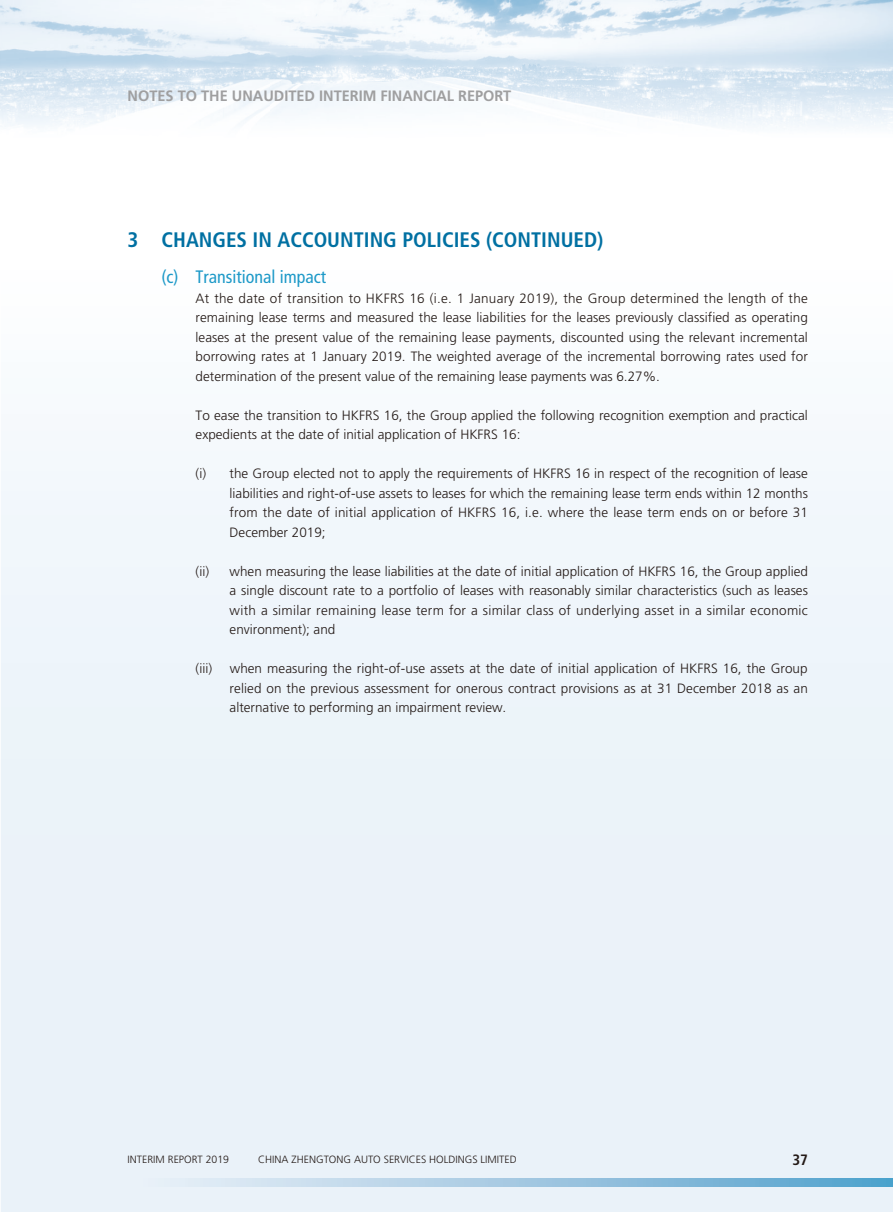
<style>
.page{position:relative;width:893px;height:1212px;background:#fff}
.page>*{position:absolute;margin:0;border:0;box-sizing:border-box;transform-origin:0 0}
.t1{font:700 condensed 21px "Frutiger LT Std";color:#0070a2}
.t2{font:condensed 18px "Frutiger LT Std";color:#1d99c8}
.t3{font:700 15px "Frutiger LT Std";color:#9f9fa0}
.t4{font:700 condensed 15px "Frutiger LT Std";color:#231916}
.t5{font:300 13.5px/19.5px "Frutiger LT Std";color:#231916;text-align:justify}
.t6{font:300 10.5px "Frutiger LT Std";color:#231916}
</style>
<div class="page">
<div style="left:1px;top:451px;width:892px;height:761px;background:#ebf3f9"></div>
<img style="left:0;top:0;width:893px;height:127px">
<img style="left:107px;top:1178px;width:786px;height:8px">
<p class="t3" style="left:128px;top:89px;width:385px">NOTES TO THE UNAUDITED INTERIM FINANCIAL REPORT</p>
<h1 class="t1" style="left:128px;top:230px;width:477px">3 CHANGES IN ACCOUNTING POLICIES (CONTINUED)</h1>
<h2 class="t2" style="left:162px;top:268px;width:166px">(c) Transitional impact</h2>
<p class="t5" style="left:196px;top:289px;width:614px">At the date of transition to HKFRS 16 (i.e. 1 January 2019), the Group determined the length of the remaining lease terms and measured the lease liabilities for the leases previously classified as operating leases at the present value of the remaining lease payments, discounted using the relevant incremental borrowing rates at 1 January 2019. The weighted average of the incremental borrowing rates used for determination of the present value of the remaining lease payments was 6.27%.</p>
<p class="t5" style="left:196px;top:406px;width:614px">To ease the transition to HKFRS 16, the Group applied the following recognition exemption and practical expedients at the date of initial application of HKFRS 16:</p>
<p class="t5" style="left:230px;top:464px;width:580px;text-indent:-34px">(i) the Group elected not to apply the requirements of HKFRS 16 in respect of the recognition of lease liabilities and right-of-use assets to leases for which the remaining lease term ends within 12 months from the date of initial application of HKFRS 16, i.e. where the lease term ends on or before 31<br>December 2019;</p>
<p class="t5" style="left:196px;top:562px;width:15px">(ii)</p>
<p class="t5" style="left:230px;top:562px;width:580px">when measuring the lease liabilities at the date of initial application of HKFRS 16, the Group applied a single discount rate to a portfolio of leases with reasonably similar characteristics (such as leases with a similar remaining lease term for a similar class of underlying asset in a similar economic environment); and</p>
<p class="t5" style="left:196px;top:659px;width:18px">(iii)</p>
<p class="t5" style="left:230px;top:659px;width:580px">when measuring the right-of-use assets at the date of initial application of HKFRS 16, the Group relied on the previous assessment for onerous contract provisions as at 31 December 2018 as an alternative to performing an impairment review.</p>
<p class="t6" style="left:128px;top:1155px;width:103px">INTERIM REPORT 2019</p>
<p class="t6" style="left:258px;top:1155px;width:260px">CHINA ZHENGTONG AUTO SERVICES HOLDINGS LIMITED</p>
<p class="t4" style="left:792px;top:1152px;width:17px">37</p>
</div>
